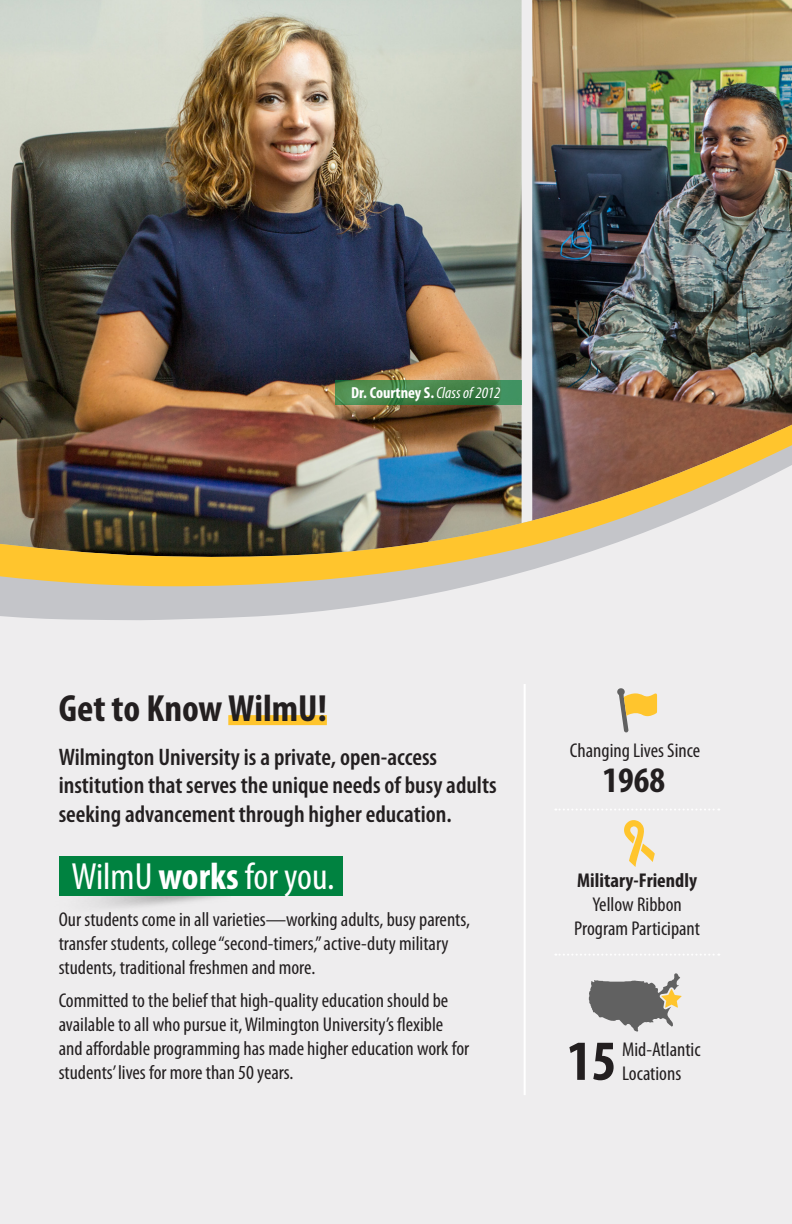
<style>
.page{position:relative;width:792px;height:1224px;background:#eeedee}
.page>*{position:absolute;margin:0;border:0;box-sizing:border-box;transform-origin:0 0}
.t1{font:700 condensed 57px "Myriad Pro";color:#231f20}
.t2{font:condensed 38px "Myriad Pro";color:#fff}
.t3{font:700 condensed 38px "Myriad Pro";color:#231f20}
.t4{font:700 condensed 36px "Myriad Pro";color:#231f20}
.t5{font:600 condensed 24px/28.8px "Myriad Pro";color:#231f20}
.t6{font:condensed 20px/24px "Myriad Pro";color:#231f20}
.t7{font:700 condensed 16px "Myriad Pro";color:#fff}
.s1{font-weight:400;font-style:italic}
.s2{font-weight:700}
</style>
<div class="page">
<div style="left:228px;top:715px;width:99px;height:10px;background:#ffc52d"></div>
<svg style="left:624px;top:820px;width:31px;height:47px"></svg>
<svg style="left:617px;top:688px;width:40px;height:45px"></svg>
<svg style="left:555px;top:809px;width:164px;height:1px"></svg>
<svg style="left:555px;top:954px;width:164px;height:2px"></svg>
<hr style="left:524px;top:684px;width:2px;height:411px;background:#fff">
<img style="left:0;top:0;width:522px;height:163px">
<img style="left:532px;top:0;width:260px;height:163px">
<svg style="left:0;top:587px;width:463px;height:33px;fill:#c4c5c9"></svg>
<img style="left:0;top:163px;width:792px;height:424px">
<div style="left:59px;top:857px;width:284px;height:39px;background:#008240"></div>
<svg style="left:335px;top:380px;width:186px;height:25px;background:#43854c"></svg>
<svg style="left:589px;top:973px;width:93px;height:59px"></svg>
<p class="t7" style="left:351px;top:383px;width:151px">Dr. Courtney S.<span class="s1">Class of 2012</span></p>
<p class="t3" style="left:59px;top:684px;width:270px">Get to Know WilmU!</p>
<p class="t5" style="left:59px;top:742px;width:440px">Wilmington University is a private, open-access institution that serves the unique needs of busy adults seeking advancement through higher education.</p>
<p class="t2" style="left:72px;top:853px;width:265px">WilmU <span class="s2">works</span> for you.</p>
<p class="t6" style="left:59px;top:907px;width:413px">Our students come in all varieties—working adults, busy parents, transfer students, college “second-timers,” active-duty military students, traditional freshmen and more.</p>
<p class="t6" style="left:59px;top:988px;width:412px">Committed to the belief that high-quality education should be available to all who pursue it, Wilmington University’s flexible and affordable programming has made higher education work for students’ lives for more than 50 years.</p>
<p class="t6" style="left:570px;top:739px;width:132px">Changing Lives Since</p>
<p class="t4" style="left:602px;top:758px;width:64px">1968</p>
<p class="t6" style="left:574px;top:869px;width:127px;text-align:center"><span class="s2">Military-Friendly<br></span>Yellow Ribbon<br>Program Participant</p>
<p class="t1" style="left:567px;top:1025px;width:51px">15</p>
<p class="t6" style="left:622px;top:1037px;width:80px">Mid-Atlantic</p>
<p class="t6" style="left:622px;top:1061px;width:61px">Locations</p>
</div>
